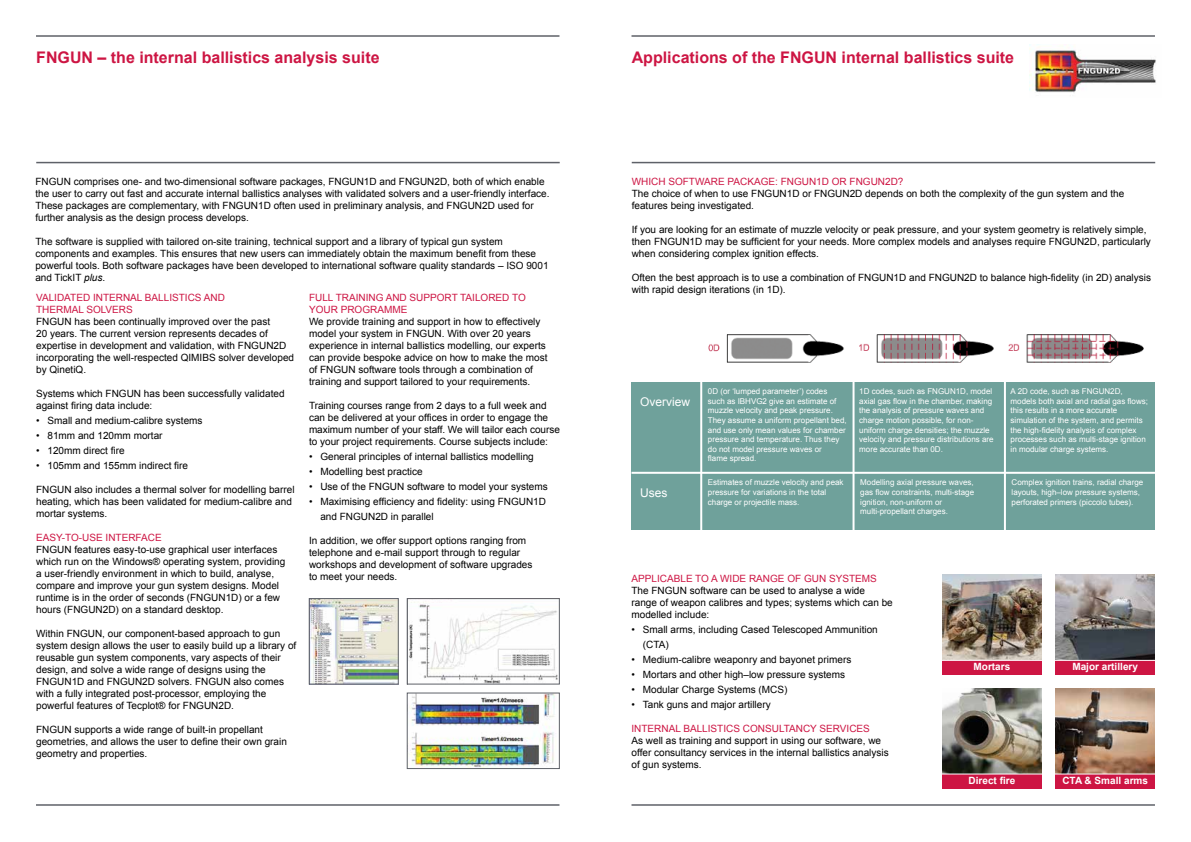
<style>
.page{position:relative;width:1191px;height:842px;background:#fff}
.page>*{position:absolute;margin:0;border:0;box-sizing:border-box;transform-origin:0 0}
.t1{font:700 16px "Arial";color:#cd1543}
.t2{font:12px "Arial";color:#fff}
.t3{font:10px/12px "Arial";color:#000}
.t4{font:10px/12px "Arial";color:#cd1543}
.t5{font:700 10px "Arial";color:#fff}
.t6{font:8px/9.6px "Arial";color:#fff}
.s1{font-style:italic}
</style>
<div class="page">
<hr style="left:36px;top:35px;width:523px;height:2px;background:#5e6168">
<hr style="left:36px;top:162px;width:524px;height:1px;background:#5e6168">
<hr style="left:36px;top:804px;width:523px;height:2px;background:#5e6168">
<img style="left:409px;top:695px;width:147px;height:72px">
<div style="left:407px;top:693px;width:152px;height:76px;border:1px solid #5e6168"></div>
<img style="left:409px;top:601px;width:148px;height:81px">
<div style="left:407px;top:598px;width:152px;height:86px;border:1px solid #5e6168"></div>
<img style="left:311px;top:600px;width:85px;height:82px">
<div style="left:309px;top:598px;width:89px;height:86px;border:1px solid #5e6168"></div>
<hr style="left:631px;top:35px;width:524px;height:2px;background:#5e6168">
<hr style="left:632px;top:162px;width:523px;height:1px;background:#5e6168">
<hr style="left:631px;top:804px;width:524px;height:2px;background:#5e6168">
<div style="left:942px;top:660px;width:99px;height:15px;background:#cd1543"></div>
<img style="left:942px;top:575px;width:99px;height:85px">
<img style="left:942px;top:688px;width:99px;height:85px">
<img style="left:1055px;top:575px;width:100px;height:85px">
<img style="left:1055px;top:688px;width:100px;height:85px">
<div style="left:1055px;top:660px;width:99px;height:15px;background:#cd1543"></div>
<div style="left:942px;top:774px;width:99px;height:14px;background:#cd1543"></div>
<div style="left:1055px;top:774px;width:99px;height:14px;background:#cd1543"></div>
<img style="left:708px;top:334px;width:436px;height:29px">
<div style="left:631px;top:383px;width:524px;height:147px;background:#6fa19b"></div>
<hr style="left:700px;top:378px;width:2px;height:159px;background:#fff">
<hr style="left:852px;top:374px;width:2px;height:163px;background:#fff">
<hr style="left:1004px;top:373px;width:2px;height:164px;background:#fff">
<hr style="left:631px;top:472px;width:524px;height:2px;background:#fff">
<img style="left:1029px;top:45px;width:127px;height:48px">
<hr style="left:941px;top:660px;width:225px;height:1px;background:#fff">
<h1 class="t1" style="left:36px;top:47px;width:345px">FNGUN – the internal ballistics analysis suite</h1>
<p class="t3" style="left:35px;top:175px;width:516px">FNGUN comprises one- and two-dimensional software packages, FNGUN1D and FNGUN2D, both of which enable the user to carry out fast and accurate internal ballistics analyses with validated solvers and a user-friendly interface.<br>These packages are complementary, with FNGUN1D often used in preliminary analysis, and FNGUN2D used for further analysis as the design process develops.</p>
<p class="t3" style="left:35px;top:235px;width:515px">The software is supplied with tailored on-site training, technical support and a library of typical gun system components and examples. This ensures that new users can immediately obtain the maximum benefit from these powerful tools. Both software packages have been developed to international software quality standards – ISO 9001 and TickIT <span class="s1">plus</span>.</p>
<p class="t4" style="left:36px;top:292px;width:190px">VALIDATED INTERNAL BALLISTICS AND<br>THERMAL SOLVERS</p>
<p class="t3" style="left:36px;top:316px;width:259px">FNGUN has been continually improved over the past<br>20 years. The current version represents decades of expertise in development and validation, with FNGUN2D incorporating the well-respected QIMIBS solver developed by QinetiQ.</p>
<p class="t3" style="left:36px;top:388px;width:250px">Systems which FNGUN has been successfully validated against firing data include:</p>
<p class="t3" style="left:36px;top:415px;width:168px">• Small and medium-calibre systems</p>
<p class="t3" style="left:36px;top:430px;width:128px">• 81mm and 120mm mortar</p>
<p class="t3" style="left:36px;top:445px;width:90px">• 120mm direct fire</p>
<p class="t3" style="left:36px;top:460px;width:153px">• 105mm and 155mm indirect fire</p>
<p class="t3" style="left:36px;top:484px;width:260px">FNGUN also includes a thermal solver for modelling barrel heating, which has been validated for medium-calibre and mortar systems.</p>
<p class="t4" style="left:36px;top:532px;width:127px">EASY-TO-USE INTERFACE</p>
<p class="t3" style="left:36px;top:544px;width:251px">FNGUN features easy-to-use graphical user interfaces which run on the Windows® operating system, providing a user-friendly environment in which to build, analyse, compare and improve your gun system designs. Model runtime is in the order of seconds (FNGUN1D) or a few hours (FNGUN2D) on a standard desktop.</p>
<p class="t3" style="left:36px;top:628px;width:262px">Within FNGUN, our component-based approach to gun system design allows the user to easily build up a library of reusable gun system components, vary aspects of their design, and solve a wide range of designs using the FNGUN1D and FNGUN2D solvers. FNGUN also comes with a fully integrated post-processor, employing the powerful features of Tecplot® for FNGUN2D.</p>
<p class="t3" style="left:36px;top:724px;width:252px">FNGUN supports a wide range of built-in propellant geometries, and allows the user to define their own grain geometry and properties.</p>
<p class="t4" style="left:309px;top:292px;width:218px">FULL TRAINING AND SUPPORT TAILORED TO<br>YOUR PROGRAMME</p>
<p class="t3" style="left:309px;top:316px;width:240px">We provide training and support in how to effectively model your system in FNGUN. With over 20 years experience in internal ballistics modelling, our experts can provide bespoke advice on how to make the most of FNGUN software tools through a combination of training and support tailored to your requirements.</p>
<p class="t3" style="left:309px;top:400px;width:252px">Training courses range from 2 days to a full week and can be delivered at your offices in order to engage the maximum number of your staff. We will tailor each course to your project requirements. Course subjects include:</p>
<p class="t3" style="left:309px;top:451px;width:226px">• General principles of internal ballistics modelling</p>
<p class="t3" style="left:309px;top:466px;width:115px">• Modelling best practice</p>
<p class="t3" style="left:309px;top:481px;width:240px">• Use of the FNGUN software to model your systems</p>
<p class="t3" style="left:320px;top:494px;width:227px;line-height:15px;text-indent:-11px">• Maximising efficiency and fidelity: using FNGUN1D and FNGUN2D in parallel</p>
<p class="t3" style="left:309px;top:535px;width:225px">In addition, we offer support options ranging from telephone and e-mail support through to regular workshops and development of software upgrades to meet your needs.</p>
<h1 class="t1" style="left:632px;top:47px;width:384px">Applications of the FNGUN internal ballistics suite</h1>
<p class="t4" style="left:632px;top:175px;width:273px">WHICH SOFTWARE PACKAGE: FNGUN1D OR FNGUN2D?</p>
<p class="t3" style="left:632px;top:187px;width:494px">The choice of when to use FNGUN1D or FNGUN2D depends on both the complexity of the gun system and the features being investigated.</p>
<p class="t3" style="left:632px;top:223px;width:521px">If you are looking for an estimate of muzzle velocity or peak pressure, and your system geometry is relatively simple, then FNGUN1D may be sufficient for your needs. More complex models and analyses require FNGUN2D, particularly when considering complex ignition effects.</p>
<p class="t3" style="left:632px;top:271px;width:521px">Often the best approach is to use a combination of FNGUN1D and FNGUN2D to balance high-fidelity (in 2D) analysis with rapid design iterations (in 1D).</p>
<p class="t2" style="left:640px;top:394px;width:52px">Overview</p>
<p class="t2" style="left:640px;top:485px;width:29px">Uses</p>
<p class="t6" style="left:708px;top:387px;width:140px">0D (or ‘lumped parameter’) codes<br>such as IBHVG2 give an estimate of muzzle velocity and peak pressure.<br>They assume a uniform propellant bed, and use only mean values for chamber pressure and temperature. Thus they do not model pressure waves or<br>flame spread.</p>
<p class="t6" style="left:859px;top:387px;width:136px">1D codes, such as FNGUN1D, model axial gas flow in the chamber, making the analysis of pressure waves and charge motion possible, for non&shy;uniform charge densities; the muzzle velocity and pressure distributions are more accurate than 0D.</p>
<p class="t6" style="left:1010px;top:387px;width:139px">A 2D code, such as FNGUN2D, models both axial and radial gas flows; this results in a more accurate simulation of the system, and permits the high-fidelity analysis of complex processes such as multi-stage ignition in modular charge systems.</p>
<p class="t6" style="left:708px;top:478px;width:137px">Estimates of muzzle velocity and peak pressure for variations in the total charge or projectile mass.</p>
<p class="t6" style="left:860px;top:478px;width:115px">Modelling axial pressure waves, gas flow constraints, multi-stage ignition, non-uniform or multi-propellant charges.</p>
<p class="t6" style="left:1011px;top:478px;width:133px">Complex ignition trains, radial charge layouts, high–low pressure systems, perforated primers (piccolo tubes).</p>
<p class="t4" style="left:631px;top:572px;width:247px">APPLICABLE TO A WIDE RANGE OF GUN SYSTEMS</p>
<p class="t3" style="left:631px;top:584px;width:263px">The FNGUN software can be used to analyse a wide range of weapon calibres and types; systems which can be modelled include:</p>
<p class="t3" style="left:643px;top:622px;width:236px;line-height:15px;text-indent:-11px">• Small arms, including Cased Telescoped Ammunition (CTA)</p>
<p class="t3" style="left:631px;top:653px;width:221px">• Medium-calibre weaponry and bayonet primers</p>
<p class="t3" style="left:631px;top:668px;width:215px">• Mortars and other high–low pressure systems</p>
<p class="t3" style="left:631px;top:683px;width:157px">• Modular Charge Systems (MCS)</p>
<p class="t3" style="left:631px;top:698px;width:141px">• Tank guns and major artillery</p>
<p class="t4" style="left:631px;top:722px;width:240px">INTERNAL BALLISTICS CONSULTANCY SERVICES</p>
<p class="t3" style="left:631px;top:734px;width:259px">As well as training and support in using our software, we offer consultancy services in the internal ballistics analysis of gun systems.</p>
<p class="t5" style="left:973px;top:660px;width:38px">Mortars</p>
<p class="t5" style="left:1072px;top:660px;width:67px">Major artillery</p>
<p class="t5" style="left:968px;top:774px;width:48px">Direct fire</p>
<p class="t5" style="left:1062px;top:774px;width:87px">CTA &amp; Small arms</p>
</div>
